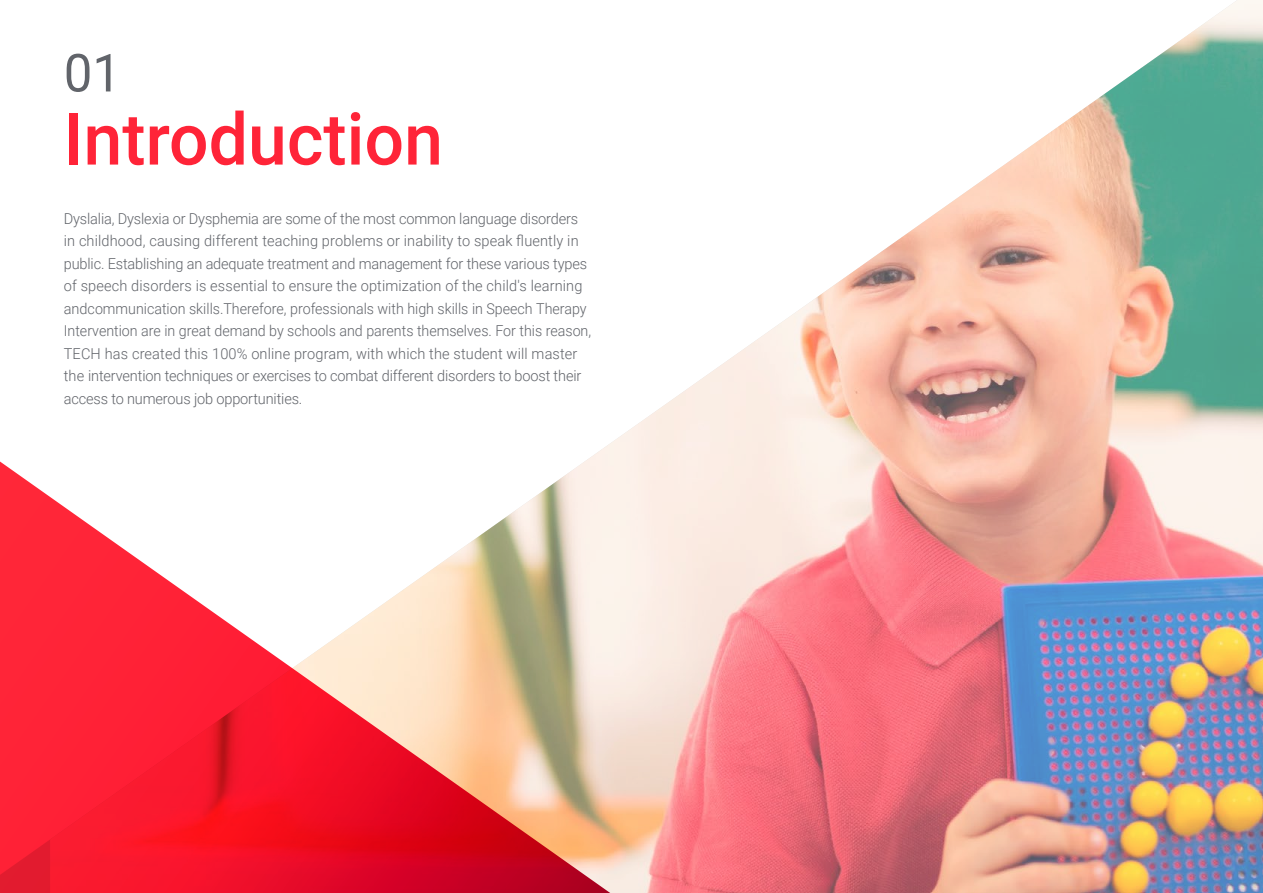
<style>
.page{position:relative;width:1263px;height:893px;background:#fff}
.page>*{position:absolute;margin:0;border:0;box-sizing:border-box;transform-origin:0 0}
.t1{font:500 72px "Roboto";color:#ff2438}
.t2{font:52.5px "Roboto";color:#61646a}
.t3{font:300 15px/22.5px "Roboto";color:#61646a}
</style>
<div class="page">
<img style="left:607px;top:0;width:656px;height:893px">
<svg style="left:0;top:446px;width:640px;height:447px"></svg>
<h2 class="t2" style="left:64px;top:36px;width:59px">01</h2>
<h1 class="t1" style="left:64px;top:89px;width:381px">Introduction</h1>
<p class="t3" style="left:64px;top:207px;width:529px">Dyslalia, Dyslexia or Dysphemia are some of the most common language disorders in childhood, causing different teaching problems or inability to speak fluently in public. Establishing an adequate treatment and management for these various types of speech disorders is essential to ensure the optimization of the child's learning andcommunication skills.Therefore, professionals with high skills in Speech Therapy Intervention are in great demand by schools and parents themselves. For this reason, TECH has created this 100% online program, with which the student will master the intervention techniques or exercises to combat different disorders to boost their access to numerous job opportunities.</p>
</div>
